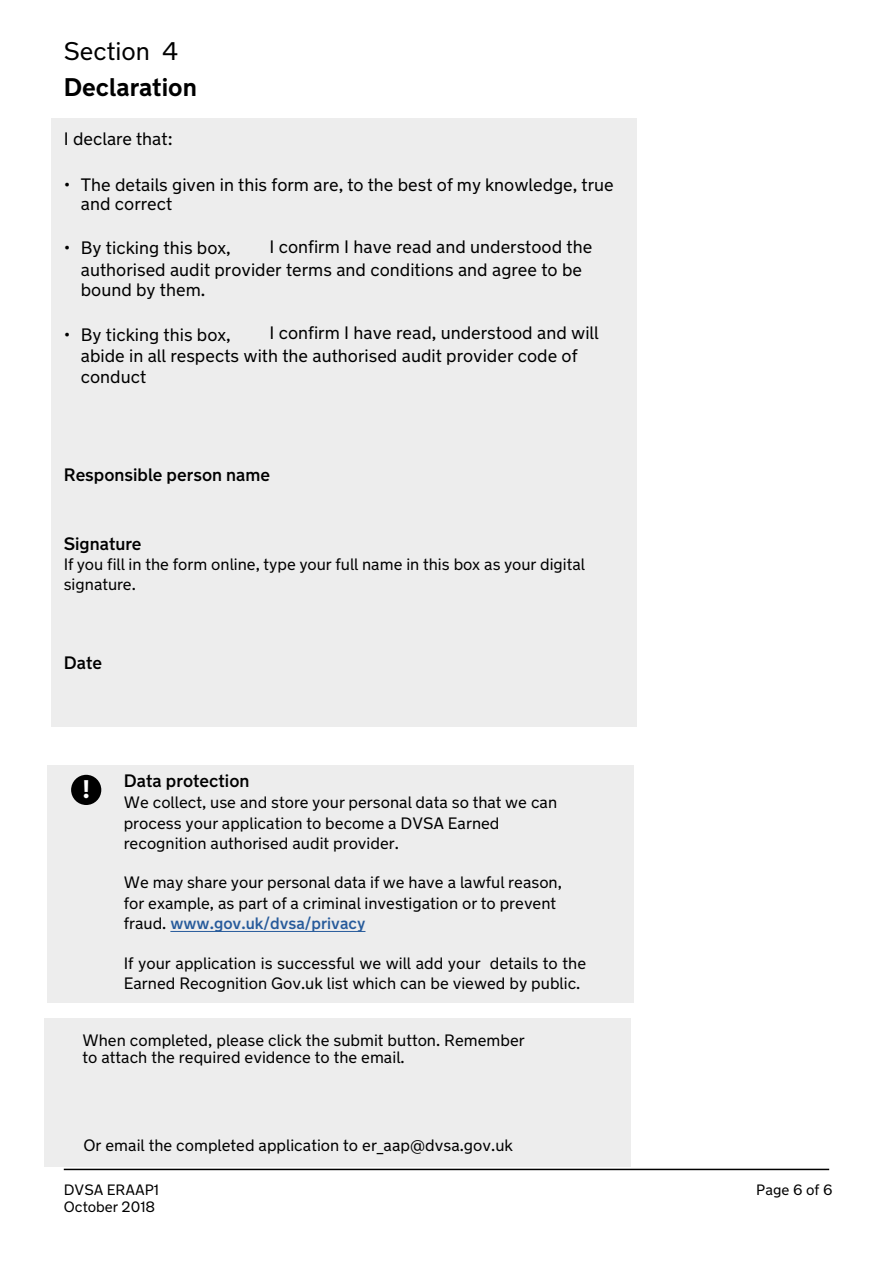
<style>
.page{position:relative;width:893px;height:1263px;background:#fff}
.page>*{position:absolute;margin:0;border:0;box-sizing:border-box;transform-origin:0 0}
.t1{font:700 25.5px "New Transport";color:#000}
.t2{font:25.5px "New Transport";color:#000}
.t3{font:700 25.5px "New Transport";color:#fff}
.t4{font:18px/22.8px "New Transport";color:#000}
.t5{font:500 18px "New Transport";color:#000}
.t6{font:16.5px/20.5px "New Transport";color:#000}
.t7{font:15px "New Transport";color:#000}
.s1{font-weight:500;color:#275b9b}
</style>
<div class="page">
<div style="left:45px;top:1018px;width:586px;height:149px;background:#ededed"></div>
<hr style="left:64px;top:1169px;width:765px;height:1px;background:#000">
<div style="left:51px;top:118px;width:586px;height:608px;background:#ededed"></div>
<div style="left:47px;top:765px;width:587px;height:237px;background:#ededed"></div>
<div style="left:71px;top:775px;width:30px;height:30px;background:#000;border-radius:50%"></div>
<hr style="left:170px;top:931px;width:195px;height:1px;background:#275b9b">
<h1 class="t2" style="left:64px;top:36px;width:116px">Section 4</h1>
<h1 class="t1" style="left:64px;top:71px;width:135px">Declaration</h1>
<p class="t4" style="left:64px;top:127px;width:110px">I declare that:</p>
<p class="t4" style="left:81px;top:175px;width:534px;line-height:19px;text-indent:-17px">• The details given in this form are, to the best of my knowledge, true and correct</p>
<p class="t4" style="left:64px;top:237px;width:169px">• By ticking this box ,</p>
<p class="t4" style="left:81px;top:235px;width:513px;text-indent:189px">I confirm I have read and understood the authorised audit provider terms and conditions and agree to be</p>
<p class="t4" style="left:81px;top:279px;width:126px">bound by them.</p>
<p class="t4" style="left:64px;top:323px;width:169px">• By ticking this box ,</p>
<p class="t4" style="left:81px;top:322px;width:519px;text-indent:189px">I confirm I have read, understood and will abide in all respects with the authorised audit provider code of</p>
<p class="t4" style="left:81px;top:365px;width:67px">conduct</p>
<p class="t5" style="left:64px;top:463px;width:208px">Responsible person name</p>
<p class="t5" style="left:64px;top:532px;width:79px">Signature</p>
<p class="t6" style="left:64px;top:555px;width:523px;line-height:19.4px">If you fill in the form online, type your full name in this box as your digital signature.</p>
<p class="t5" style="left:64px;top:651px;width:40px">Date</p>
<h1 class="t3" style="left:83px;top:773px;width:8px">!</h1>
<p class="t5" style="left:124px;top:770px;width:127px">Data protection</p>
<p class="t6" style="left:124px;top:792px;width:435px">We collect, use and store your personal data so that we can process your application to become a DVSA Earned recognition authorised audit provider.</p>
<p class="t6" style="left:124px;top:872px;width:440px">We may share your personal data if we have a lawful reason, for example, as part of a criminal investigation or to prevent fraud. <span class="s1">www.gov.uk/dvsa/privacy</span></p>
<p class="t6" style="left:124px;top:953px;width:464px;line-height:20px">If your application is successful we will add your details to the<br>Earned Recognition Gov.uk list which can be viewed by public.</p>
<p class="t6" style="left:82px;top:1032px;width:444px;line-height:16.5px">When completed, please click the submit button. Remember to attach the required evidence to the email.</p>
<p class="t6" style="left:83px;top:1135px;width:431px">Or email the completed application to er_aap@dvsa.gov.uk</p>
<p class="t7" style="left:64px;top:1180px;width:97px">DVSA ERAAP1</p>
<p class="t7" style="left:756px;top:1180px;width:78px">Page 6 of 6</p>
<p class="t7" style="left:64px;top:1197px;width:93px">October 2018</p>
</div>
